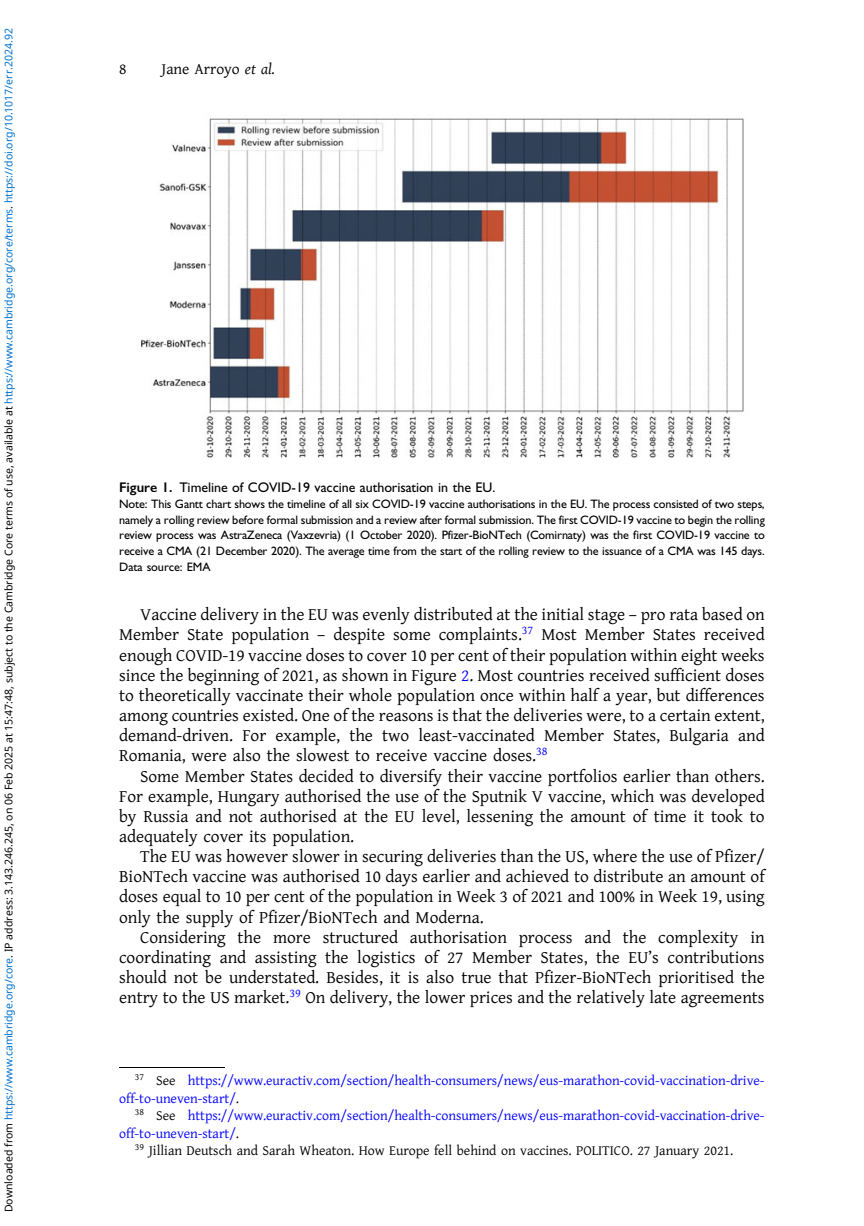
<style>
.page{position:relative;width:864px;height:1226px;background:#fff}
.page>*{position:absolute;margin:0;border:0;box-sizing:border-box;transform-origin:0 0}
.t1{font:17.5px/20.1px "Adv TT60649 ef 1";color:#000;text-align:justify}
.t2{font:15.75px "Adv TT60649 ef 1";color:#000}
.t3{font:14px/17.5px "Adv TT60649 ef 1";color:#00f}
.t4{font:14px "Adv TT60649 ef 1";color:#000}
.t5{font:14px "Adv O Tfe 3 a 9 e 77";color:#000}
.t6{font:12.25px/15.8px "Adv O Tfe 3 a 9 e 77";color:#000;text-align:justify}
.t7{font:10.5px "Noto Sans";color:#000}
.s1{color:#0172cf}
.s2{font-family:"Adv T Ta 419 b 2 c 0.I"}
.s3{font-family:"Adv TT92240541"}
.s4{font-style:inherit}
.s5{color:#00f}
.s6{color:#000}
</style>
<div class="page">
<img style="left:141px;top:118px;width:603px;height:340px">
<hr style="left:119px;top:1066px;width:105px;height:1px;background:#000">
<p class="t7" style="left:1px;top:1212px;width:1185px;rotate:-90deg">Downloaded from <span class="s1">https://www.cambridge.org/core</span>. IP address: 3.143.246.245, on 06 Feb 2025 at 15:47:48, subject to the Cambridge Core terms of use, available at <span class="s1">https://www.cambridge.org/core/terms</span>. <span class="s1">https://doi.org/10.1017/err.2024.92</span></p>
<p class="t2" style="left:119px;top:63px;width:9px">8</p>
<p class="t2" style="left:161px;top:63px;width:115px">Jane Arroyo <span class="s2">et al.</span></p>
<p class="t5" style="left:119px;top:482px;width:377px"><span class="s3">Figure 1.</span> Timeline of COVID-19 vaccine authorisation in the EU.</p>
<p class="t6" style="left:119px;top:497px;width:647px">Note: This Gantt chart shows the timeline of all six COVID-19 vaccine authorisations in the EU. The process consisted of two steps, namely a rolling review before formal submission and a review after formal submission. The first COVID-19 vaccine to begin the rolling review process was AstraZeneca (Vaxzevria) (1 October 2020). Pfizer-BioNTech (Comirnaty) was the first COVID-19 vaccine to receive a CMA (21 December 2020). The average time from the start of the rolling review to the issuance of a CMA was 145 days.<br>Data source: EMA</p>
<p class="t1" style="left:119px;top:605px;width:646px;text-indent:21px">Vaccine delivery in the EU was evenly distributed at the initial stage <span class="s4">–</span> pro rata based on Member State population <span class="s4">–</span> despite some complaints.<sup>37</sup> Most Member States received enough COVID-19 vaccine doses to cover 10 per cent of their population within eight weeks since the beginning of 2021, as shown in Figure <span class="s5">2</span>. Most countries received sufficient doses to theoretically vaccinate their whole population once within half a year, but differences among countries existed. One of the reasons is that the deliveries were, to a certain extent, demand-driven. For example, the two least-vaccinated Member States, Bulgaria and Romania, were also the slowest to receive vaccine doses.<sup>38</sup></p>
<p class="t1" style="left:119px;top:767px;width:646px;text-indent:21px">Some Member States decided to diversify their vaccine portfolios earlier than others.<br>For example, Hungary authorised the use of the Sputnik V vaccine, which was developed by Russia and not authorised at the EU level, lessening the amount of time it took to adequately cover its population.</p>
<p class="t1" style="left:119px;top:847px;width:646px;text-indent:21px">The EU was however slower in securing deliveries than the US, where the use of Pfizer/ BioNTech vaccine was authorised 10 days earlier and achieved to distribute an amount of doses equal to 10 per cent of the population in Week 3 of 2021 and 100% in Week 19, using only the supply of Pfizer/BioNTech and Moderna.</p>
<p class="t1" style="left:119px;top:928px;width:646px;text-indent:21px">Considering the more structured authorisation process and the complexity in coordinating and assisting the logistics of 27 Member States, the EU<span class="s4">’</span>s contributions should not be understated. Besides, it is also true that Pfizer-BioNTech prioritised the entry to the US market.<sup>39</sup> On delivery, the lower prices and the relatively late agreements</p>
<p class="t3" style="left:119px;top:1072px;width:646px;text-indent:16px"><sup>37</sup> <span class="s6">See</span> https://www.euractiv.com/section/health-consumers/news/eus-marathon-covid-vaccination-drive&shy;off-to-uneven-start/<span class="s6">.</span></p>
<p class="t3" style="left:135px;top:1107px;width:631px"><sup>38</sup> <span class="s6">See</span> https://www.euractiv.com/section/health-consumers/news/eus-marathon-covid-vaccination-drive-</p>
<p class="t3" style="left:119px;top:1125px;width:121px">off-to-uneven-start/<span class="s6">.</span></p>
<p class="t4" style="left:135px;top:1144px;width:599px"><sup>39</sup> Jillian Deutsch and Sarah Wheaton. How Europe fell behind on vaccines. POLITICO. 27 January 2021.</p>
</div>
